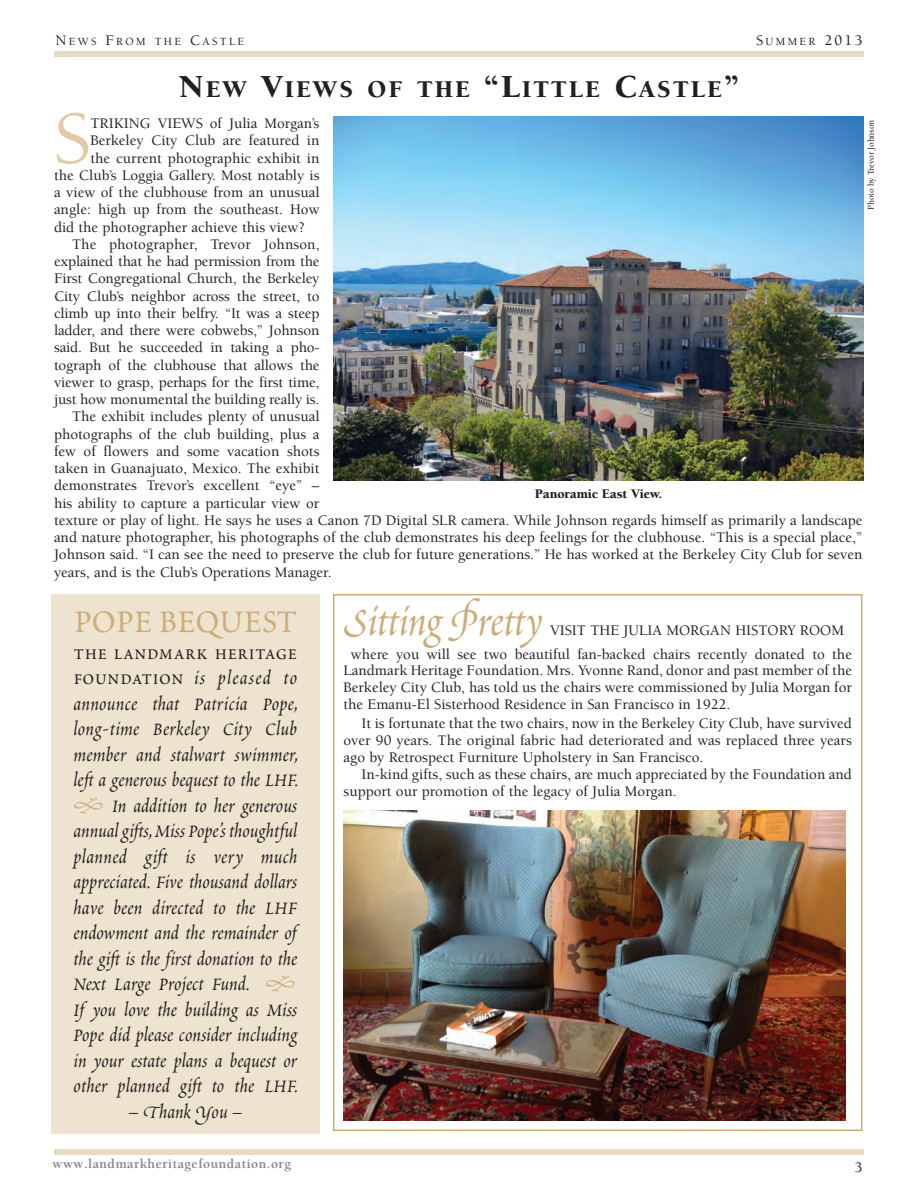
<style>
.page{position:relative;width:918px;height:1188px;background:#fff}
.page>*{position:absolute;margin:0;border:0;box-sizing:border-box;transform-origin:0 0}
.body_-_1st_graf_w_dr{font:500 76.2px "Berkeley";color:#e1caa8}
.donor_names{font:49.5px "Poetica Chancery I";color:#cdac79}
.body_-_no_indent{font:40.5px "Poetica Chancery IV";color:#cdac79}
.t1{font:900 24.75px "Berkeley";letter-spacing:.085em;color:#231f20}
.body_-_no_indent-2{font:22.5px/25.5px "Poetica Chancery I";letter-spacing:.01em;color:#231f20;text-align:justify}
.body{font:500 15px/17.2px "Berkeley";color:#231f20;text-align:justify}
.donor_names-2{font:500 15px/16.8px "Berkeley";color:#231f20;text-align:justify}
.body_-_1st_graf_w_dr-2{font:500 15px "Berkeley";color:#231f20}
.t2{font:500 15px "Berkeley";color:#231f20}
.t3{font:700 13.5px "Berkeley";letter-spacing:.04em;color:#808285}
.photo_captions{font:900 13.5px "Berkeley";letter-spacing:-.01em;color:#231f20}
.t4{font:500 11.25px "Berkeley";letter-spacing:.205em;color:#231f20}
.photo_credits{font:500 9px "Berkeley";letter-spacing:-.02em;color:#231f20}
.s1{font-size:15px}
.s2{font-size:11.25px}
.s3{font-size:33px}
.s4{font-family:"Poetica Roman Small Caps"}
.s5{color:#cdac79}
.s6{font-family:"Poetica Supp Swash Caps III"}
.s7{font-family:"Poetica Supp Swash Caps IV"}
</style>
<div class="page">
<div style="left:54px;top:51px;width:810px;height:6px;background:#e9dac2"></div>
<div style="left:54px;top:1149px;width:810px;height:6px;background:#e9dac2"></div>
<div style="left:333px;top:594px;width:529px;height:537px;border:2px solid #cdac79"></div>
<div style="left:51px;top:594px;width:269px;height:539px;background:#eee3cf"></div>
<img style="left:333px;top:116px;width:531px;height:364px">
<img style="left:344px;top:810px;width:502px;height:310px">
<p class="t4" style="left:56px;top:36px;width:190px"><span class="s1">N</span>EWS <span class="s1">F</span>ROM THE <span class="s1">C</span>ASTLE</p>
<p class="t2" style="left:756px;top:33px;width:108px">S<span class="s2">UMMER</span> 2013</p>
<p class="t1" style="left:179px;top:76px;width:561px"><span class="s3">N</span>EW <span class="s3">V</span>IEWS OF THE <span class="s3">“L</span>ITTLE <span class="s3">C</span>ASTLE<span class="s3">”</span></p>
<p class="body_-_1st_graf_w_dr" style="left:54px;top:98px;width:38px">S</p>
<p class="body_-_1st_graf_w_dr-2" style="left:90px;top:115px;width:231px">TRIKING VIEWS of Julia Morgan’s</p>
<p class="photo_credits" style="left:866px;top:210px;width:91px;rotate:-90deg">Photo by Trevor Johnson</p>
<p class="body_-_1st_graf_w_dr-2" style="left:90px;top:133px;width:231px">Berkeley City Club are featured in</p>
<p class="body_-_1st_graf_w_dr-2" style="left:90px;top:150px;width:231px">the current photographic exhibit in</p>
<p class="body_-_1st_graf_w_dr-2" style="left:54px;top:167px;width:267px">the Club’s Loggia Gallery. Most notably is</p>
<p class="body_-_1st_graf_w_dr-2" style="left:54px;top:184px;width:267px">a view of the clubhouse from an unusual</p>
<p class="body_-_1st_graf_w_dr-2" style="left:54px;top:202px;width:267px">angle: high up from the southeast. How</p>
<p class="body_-_1st_graf_w_dr-2" style="left:54px;top:219px;width:253px">did the photographer achieve this view?</p>
<p class="body" style="left:54px;top:236px;width:267px;text-indent:18px">The photographer, Trevor Johnson, explained that he had permission from the First Congregational Church, the Berkeley City Club’s neighbor across the street, to climb up into their belfry. “It was a steep ladder, and there were cobwebs,” Johnson said. But he succeeded in taking a pho&shy;tograph of the clubhouse that allows the viewer to grasp, perhaps for the first time, just how monumental the building really is.</p>
<p class="body" style="left:54px;top:408px;width:810px;text-align:left;text-indent:18px">The exhibit includes plenty of unusual<br>photographs of the club building, plus a<br>few of flowers and some vacation shots<br>taken in Guanajuato, Mexico. The exhibit<br>demonstrates Trevor’s excellent “eye” –<br>his ability to capture a particular view or<br>texture or play of light. He says he uses a Canon 7D Digital SLR camera. While Johnson regards himself as primarily a landscape and nature photographer, his photographs of the club demonstrates his deep feelings for the clubhouse. “This is a special place,” Johnson said. “I can see the need to preserve the club for future generations.” He has worked at the Berkeley City Club for seven years, and is the Club’s Operations Manager.</p>
<p class="photo_captions" style="left:535px;top:486px;width:129px">Panoramic East View.</p>
<p class="body_-_no_indent" style="left:74px;top:601px;width:225px">POPE BEQUEST</p>
<p class="body_-_no_indent-2" style="left:74px;top:641px;width:227px"><span class="s4">the landmark heritage foundation</span> is pleased to announce that Patricia Pope, long-time Berkeley City Club member and stalwart swimmer, left a generous bequest to the LHF.</p>
<p class="body_-_no_indent-2" style="left:74px;top:794px;width:227px"><span class="s5">★</span> In addition to her generous annual gifts, Miss Pope’s thoughtful planned gift is very much appreciated. Five thousand dollars have been directed to the LHF endowment and the remainder of the gift is the first donation to the Next Large Project Fund. <span class="s5">★ </span>If you love the building as Miss Pope did please consider including in your estate plans a bequest or other planned gift to the LHF.</p>
<p class="body_-_no_indent-2" style="left:128px;top:1100px;width:117px">– <span class="s6">T</span>hank <span class="s7">y</span>ou –</p>
<p class="donor_names" style="left:344px;top:598px;width:200px"><span class="s7">S</span>itting <span class="s6">P</span>retty</p>
<p class="donor_names-2" style="left:550px;top:622px;width:296px">VISIT THE JULIA MORGAN HISTORY ROOM</p>
<p class="donor_names-2" style="left:344px;top:646px;width:510px;text-indent:7px">where you will see two beautiful fan-backed chairs recently donated to the Landmark Heritage Foundation. Mrs. Yvonne Rand, donor and past member of the Berkeley City Club, has told us the chairs were commissioned by Julia Morgan for the Emanu-El Sisterhood Residence in San Francisco in 1922.</p>
<p class="body" style="left:344px;top:716px;width:510px;line-height:16.8px;text-indent:18px">It is fortunate that the two chairs, now in the Berkeley City Club, have survived over 90 years. The original fabric had deteriorated and was replaced three years ago by Retrospect Furniture Upholstery in San Francisco.</p>
<p class="body" style="left:344px;top:766px;width:510px;line-height:16.8px;text-indent:18px">In-kind gifts, such as these chairs, are much appreciated by the Foundation and support our promotion of the legacy of Julia Morgan.</p>
<p class="t3" style="left:52px;top:1157px;width:240px">www.landmarkheritagefoundation.org</p>
<p class="t2" style="left:855px;top:1160px;width:9px">3</p>
</div>
